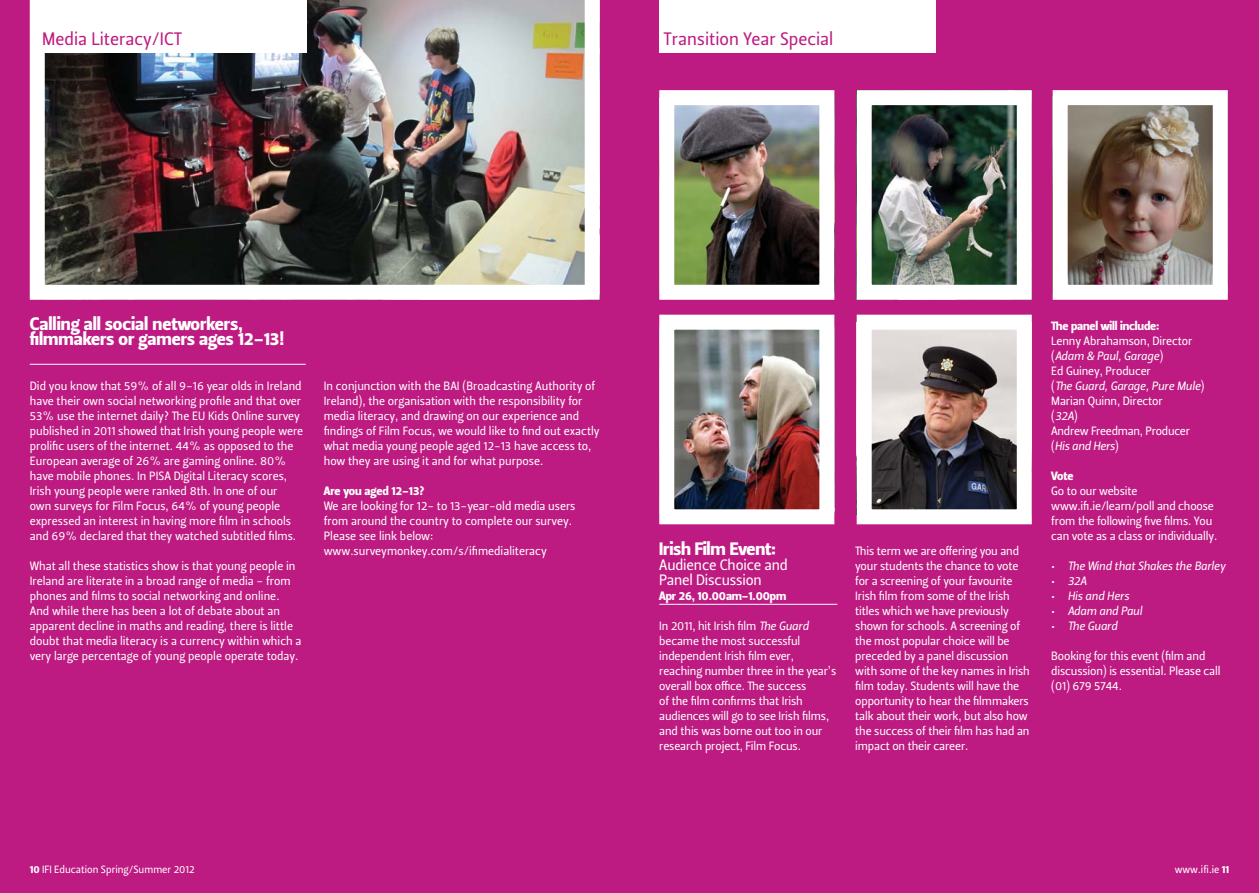
<style>
.page{position:relative;width:1259px;height:893px;background:#fff}
.page>*{position:absolute;margin:0;border:0;box-sizing:border-box;transform-origin:0 0}
.t1{font:18px/15px "Leitura Sans Grot 4";color:#fff}
.t2{font:18px "Leitura Sans Grot 2";color:#be1b82}
.t3{font:15px/15px "Leitura Sans Grot 2";letter-spacing:-.01em;color:#fff}
.t4{font:12px/15px "Leitura Sans Grot 2";color:#fff}
.t5{font:12px "Leitura Sans Italic 2";letter-spacing:-.01em;color:#fff}
.t6{font:12px "Leitura Sans Grot 4";letter-spacing:-.01em;color:#fff}
.t7{font:12px "Leitura Sans Grot 2";letter-spacing:-.02em;color:#fff}
.t8{font:10.5px "Leitura Sans Grot 2";color:#fff}
.s1{font-family:"Leitura Sans Italic 2"}
.s2{font-family:"Leitura Sans Grot 2"}
.s3{font-family:"Leitura Sans Grot 4"}
</style>
<div class="page">
<div style="left:0;top:0;width:629px;height:893px;background:#be1b82"></div>
<img style="left:30px;top:0;width:570px;height:300px">
<div style="left:629px;top:0;width:630px;height:893px;background:#be1b82"></div>
<div style="left:659px;top:0;width:276px;height:52px;background:#fff"></div>
<div style="left:30px;top:0;width:276px;height:53px;background:#fff"></div>
<img style="left:1052px;top:90px;width:176px;height:210px">
<hr style="left:659px;top:604px;width:178px;height:1px;background:#fff">
<hr style="left:30px;top:364px;width:276px;height:1px;background:#fff">
<img style="left:659px;top:90px;width:176px;height:435px">
<img style="left:856px;top:90px;width:176px;height:435px">
<h1 class="t2" style="left:42px;top:31px;width:141px">Media Literacy/ICT</h1>
<h1 class="t2" style="left:663px;top:31px;width:171px">Transition Year Special</h1>
<h1 class="t1" style="left:30px;top:318px;width:256px">Calling all social networkers, filmmakers or gamers ages 12-13!</h1>
<p class="t4" style="left:30px;top:379px;width:275px">Did you know that 59% of all 9-16 year olds in Ireland have their own social networking profile and that over 53% use the internet daily? The EU Kids Online survey published in 2011 showed that Irish young people were prolific users of the internet. 44% as opposed to the European average of 26% are gaming online. 80% have mobile phones. In PISA Digital Literacy scores, Irish young people were ranked 8th. In one of our<br>own surveys for Film Focus, 64% of young people expressed an interest in having more film in schools and 69% declared that they watched subtitled films.</p>
<p class="t4" style="left:30px;top:559px;width:273px">What all these statistics show is that young people in Ireland are literate in a broad range of media - from phones and films to social networking and online.<br>And while there has been a lot of debate about an apparent decline in maths and reading, there is little doubt that media literacy is a currency within which a very large percentage of young people operate today.</p>
<p class="t4" style="left:324px;top:379px;width:277px">In conjunction with the BAI (Broadcasting Authority of Ireland), the organisation with the responsibility for media literacy, and drawing on our experience and findings of Film Focus, we would like to find out exactly what media young people aged 12-13 have access to, how they are using it and for what purpose.</p>
<p class="t6" style="left:324px;top:486px;width:102px">Are you aged 12-13?</p>
<p class="t4" style="left:324px;top:499px;width:253px">We are looking for 12- to 13-year-old media users from around the country to complete our survey.<br>Please see link below: www.surveymonkey.com/s/ifimedialiteracy</p>
<h1 class="t1" style="left:659px;top:543px;width:118px">Irish Film Event:</h1>
<p class="t3" style="left:659px;top:559px;width:130px">Audience Choice and<br>Panel Discussion</p>
<p class="t6" style="left:659px;top:591px;width:129px">Apr 26, 10.00am-1.00pm</p>
<p class="t4" style="left:659px;top:619px;width:178px">In 2011, hit Irish film <span class="s1">The Guard </span>became the most successful independent Irish film ever, reaching number three in the year’s overall box office. The success<br>of the film confirms that Irish audiences will go to see Irish films, and this was borne out too in our research project, Film Focus.</p>
<p class="t4" style="left:855px;top:544px;width:176px">This term we are offering you and your students the chance to vote for a screening of your favourite<br>Irish film from some of the Irish titles which we have previously shown for schools. A screening of the most popular choice will be preceded by a panel discussion with some of the key names in Irish film today. Students will have the opportunity to hear the filmmakers talk about their work, but also how the success of their film has had an impact on their career.</p>
<p class="t6" style="left:1051px;top:321px;width:110px">The panel will include:</p>
<p class="t4" style="left:1051px;top:334px;width:143px">Lenny Abrahamson, Director</p>
<p class="t5" style="left:1051px;top:351px;width:113px"><span class="s2">(</span>Adam &amp; Paul, Garage<span class="s2">)</span></p>
<p class="t4" style="left:1051px;top:364px;width:101px">Ed Guiney, Producer</p>
<p class="t5" style="left:1051px;top:381px;width:155px"><span class="s2">(</span>The Guard, Garage, Pure Mule<span class="s2">)</span></p>
<p class="t4" style="left:1051px;top:394px;width:113px">Marian Quinn, Director</p>
<p class="t5" style="left:1051px;top:411px;width:28px"><span class="s2">(</span>32A<span class="s2">)</span></p>
<p class="t7" style="left:1051px;top:426px;width:140px">Andrew Freedman, Producer</p>
<p class="t5" style="left:1051px;top:441px;width:69px"><span class="s2">(</span>His and Hers<span class="s2">)</span></p>
<p class="t6" style="left:1051px;top:471px;width:23px">Vote</p>
<p class="t4" style="left:1051px;top:484px;width:168px">Go to our website www.ifi.ie/learn/poll and choose from the following five films. You can vote as a class or individually.</p>
<p class="t5" style="left:1051px;top:561px;width:176px">• The Wind that Shakes the Barley</p>
<p class="t5" style="left:1051px;top:576px;width:37px">• 32A</p>
<p class="t5" style="left:1051px;top:591px;width:80px">• His and Hers</p>
<p class="t5" style="left:1051px;top:606px;width:92px">• Adam and Paul</p>
<p class="t5" style="left:1051px;top:621px;width:68px">• The Guard</p>
<p class="t4" style="left:1051px;top:649px;width:171px">Booking for this event (film and discussion) is essential. Please call (01) 679 5744.</p>
<p class="t8" style="left:30px;top:865px;width:166px"><span class="s3">10</span> IFI Education Spring/Summer 2012</p>
<p class="t8" style="left:1174px;top:865px;width:56px">www.ifi.ie <span class="s3">11</span></p>
</div>
